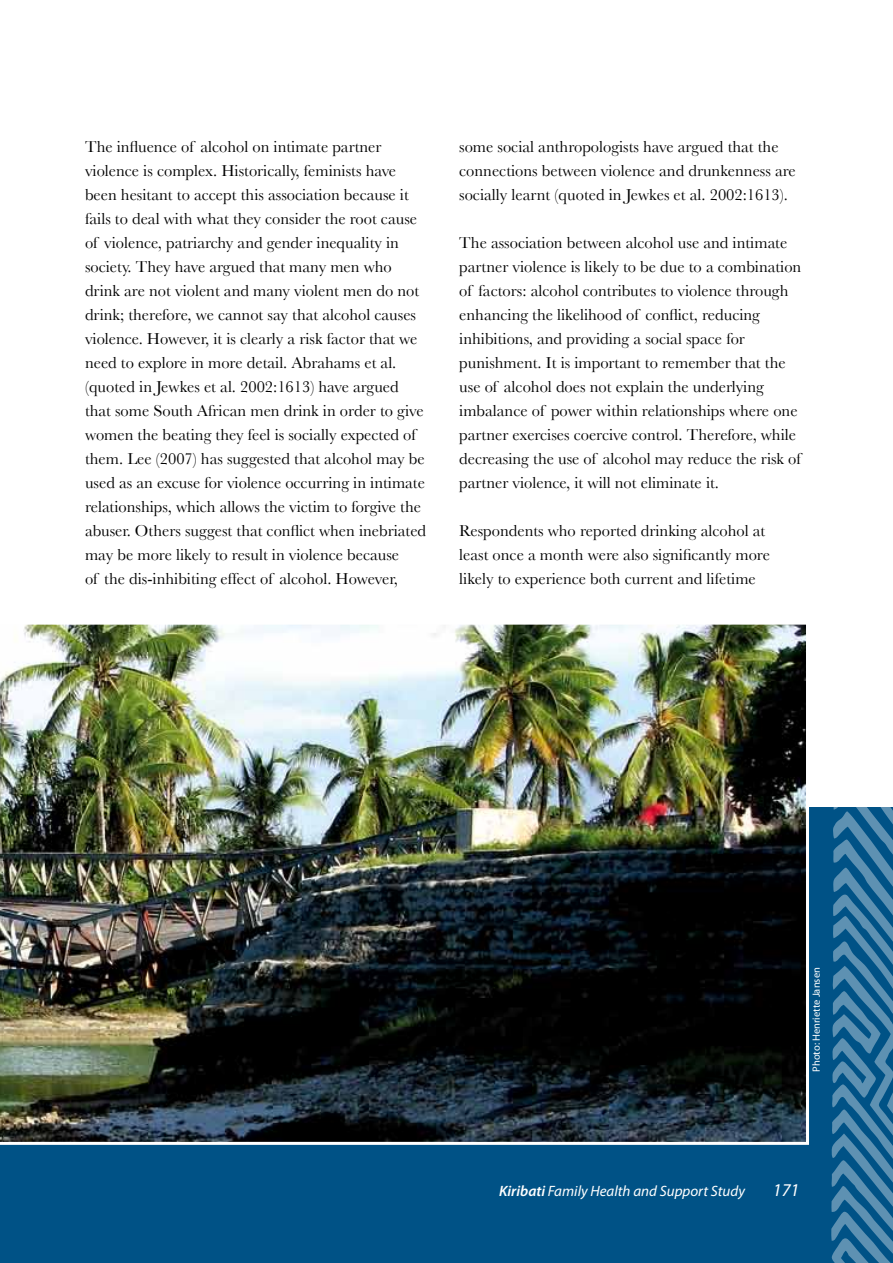
<style>
.page{position:relative;width:893px;height:1263px;background:#fff}
.page>*{position:absolute;margin:0;border:0;box-sizing:border-box;transform-origin:0 0}
.t1{font:italic 18px "Myriad Pro";color:#fff}
.t2{font:16.5px/24px "Baskerville";color:#000}
.t3{font:italic 15px "Myriad Pro";color:#fff}
.t4{font:10.5px "Myriad Pro";color:#fff}
.s1{font-weight:600}
</style>
<div class="page">
<hr style="left:0;top:807px;width:1px;height:456px;background:#005286">
<div style="left:1px;top:807px;width:892px;height:456px;background:#005286"></div>
<svg style="left:831px;top:807px;width:62px;height:456px"></svg>
<img style="left:0;top:624px;width:809px;height:521px">
<p class="t2" style="left:85px;top:134px;width:343px">The influence of alcohol on intimate partner violence is complex. Historically, feminists have been hesitant to accept this association because it fails to deal with what they consider the root cause of violence, patriarchy and gender inequality in society. They have argued that many men who drink are not violent and many violent men do not drink; therefore, we cannot say that alcohol causes violence. However, it is clearly a risk factor that we need to explore in more detail. Abrahams et al. (quoted in Jewkes et al. 2002:1613) have argued that some South African men drink in order to give women the beating they feel is socially expected of them. Lee (2007) has suggested that alcohol may be used as an excuse for violence occurring in intimate relationships, which allows the victim to forgive the abuser. Others suggest that conflict when inebriated may be more likely to result in violence because<br>of the dis-inhibiting effect of alcohol. However,</p>
<p class="t2" style="left:459px;top:134px;width:338px">some social anthropologists have argued that the connections between violence and drunkenness are socially learnt (quoted in Jewkes et al. 2002:1613).</p>
<p class="t2" style="left:459px;top:230px;width:344px">The association between alcohol use and intimate partner violence is likely to be due to a combination of factors: alcohol contributes to violence through enhancing the likelihood of conflict, reducing inhibitions, and providing a social space for punishment. It is important to remember that the use of alcohol does not explain the underlying imbalance of power within relationships where one partner exercises coercive control. Therefore, while decreasing the use of alcohol may reduce the risk of partner violence, it will not eliminate it.</p>
<p class="t2" style="left:459px;top:518px;width:312px">Respondents who reported drinking alcohol at least once a month were also significantly more likely to experience both current and lifetime</p>
<p class="t4" style="left:810px;top:1071px;width:106px;rotate:-90deg">Photo: Henriette Jansen</p>
<p class="t3" style="left:499px;top:1181px;width:247px"><span class="s1">Kiribati</span> Family Health and Support Study</p>
<p class="t1" style="left:773px;top:1179px;width:28px">171</p>
</div>
